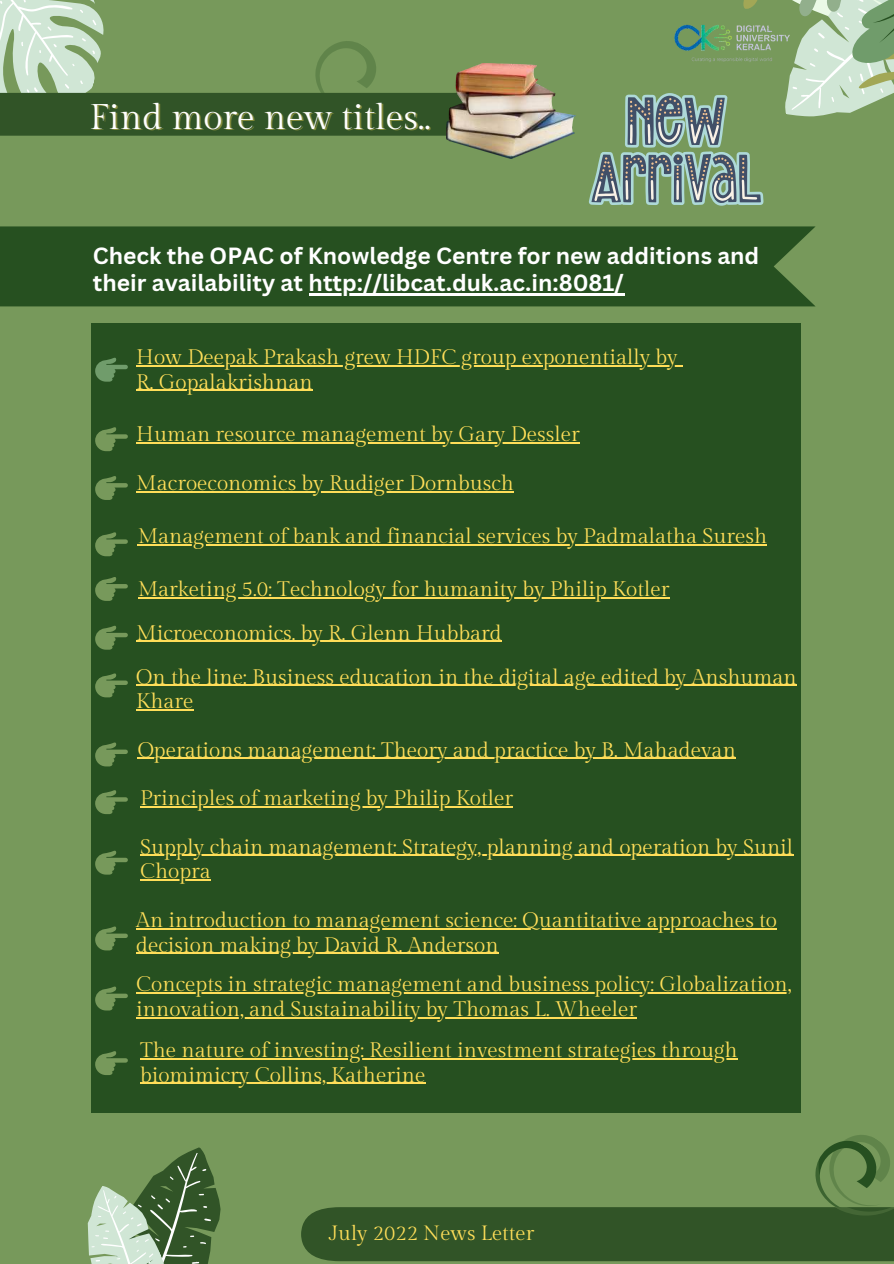
<style>
.page{position:relative;width:894px;height:1264px;background:#fff}
.page>*{position:absolute;margin:0;border:0;box-sizing:border-box;transform-origin:0 0}
.t1{font:35.7px "Gilda Display";color:#fff}
.t2{font:700 22.8px/27px "Canva Sans";color:#fff}
.t3{font:21px/24.8px "Gilda Display";color:#ffde59}
.t4{font:20.7px "Gilda Display";color:#ffde59}
</style>
<div class="page">
<div style="left:0;top:0;width:893px;height:1263px;background:#77995b"></div>
<svg style="left:87px;top:1147px;width:134px;height:116px"></svg>
<svg style="left:301px;top:1135px;width:592px;height:126px"></svg>
<svg style="left:0;top:0;width:496px;height:136px"></svg>
<div style="left:0;top:226px;width:588px;height:80px;background:#265020"></div>
<img style="left:446px;top:64px;width:129px;height:94px">
<div style="left:91px;top:323px;width:709px;height:789px;background:#265020"></div>
<svg style="left:95px;top:357px;width:33px;height:24px"></svg>
<svg style="left:95px;top:427px;width:33px;height:24px"></svg>
<svg style="left:95px;top:476px;width:33px;height:24px"></svg>
<svg style="left:95px;top:532px;width:33px;height:24px"></svg>
<svg style="left:95px;top:577px;width:33px;height:24px"></svg>
<svg style="left:95px;top:673px;width:33px;height:24px"></svg>
<svg style="left:95px;top:742px;width:33px;height:24px"></svg>
<svg style="left:95px;top:790px;width:33px;height:24px"></svg>
<svg style="left:95px;top:850px;width:33px;height:24px"></svg>
<svg style="left:95px;top:926px;width:33px;height:24px"></svg>
<svg style="left:95px;top:986px;width:33px;height:24px"></svg>
<svg style="left:95px;top:1051px;width:33px;height:24px"></svg>
<svg style="left:95px;top:625px;width:33px;height:24px"></svg>
<hr style="left:308px;top:293px;width:316px;height:3px;background:#fff">
<hr style="left:136px;top:365px;width:541px;height:1px;background:#ffde59">
<svg style="left:588px;top:0;width:305px;height:506px"></svg>
<hr style="left:136px;top:390px;width:176px;height:1px;background:#ffde59">
<hr style="left:136px;top:442px;width:443px;height:2px;background:#ffde59">
<hr style="left:136px;top:491px;width:378px;height:1px;background:#ffde59">
<hr style="left:136px;top:640px;width:365px;height:2px;background:#ffde59">
<hr style="left:138px;top:544px;width:629px;height:1px;background:#ffde59">
<hr style="left:138px;top:597px;width:531px;height:1px;background:#ffde59">
<hr style="left:136px;top:684px;width:660px;height:1px;background:#ffde59">
<hr style="left:136px;top:709px;width:57px;height:1px;background:#ffde59">
<hr style="left:138px;top:758px;width:597px;height:1px;background:#ffde59">
<hr style="left:140px;top:806px;width:373px;height:1px;background:#ffde59">
<hr style="left:140px;top:854px;width:653px;height:1px;background:#ffde59">
<hr style="left:140px;top:879px;width:71px;height:1px;background:#ffde59">
<hr style="left:136px;top:928px;width:640px;height:1px;background:#ffde59">
<hr style="left:136px;top:952px;width:362px;height:1px;background:#ffde59">
<hr style="left:140px;top:1057px;width:597px;height:2px;background:#ffde59">
<hr style="left:140px;top:1082px;width:285px;height:1px;background:#ffde59">
<hr style="left:136px;top:992px;width:655px;height:1px;background:#ffde59">
<hr style="left:136px;top:1017px;width:501px;height:1px;background:#ffde59">
<h1 class="t1" style="left:89px;top:97px;width:342px">Find more new titles..</h1>
<p class="t2" style="left:93px;top:242px;width:667px">Check the OPAC of Knowledge Centre for new additions and their availability at http://libcat.duk.ac.in:8081/</p>
<p class="t3" style="left:136px;top:345px;width:542px">How Deepak Prakash grew HDFC group exponentially by<br>R. Gopalakrishnan</p>
<p class="t3" style="left:136px;top:423px;width:445px">Human resource management by Gary Dessler</p>
<p class="t3" style="left:136px;top:471px;width:379px">Macroeconomics by Rudiger Dornbusch</p>
<p class="t3" style="left:138px;top:524px;width:630px">Management of bank and financial services by Padmalatha Suresh</p>
<p class="t3" style="left:138px;top:577px;width:533px">Marketing 5.0: Technology for humanity by Philip Kotler</p>
<p class="t3" style="left:136px;top:621px;width:367px">Microeconomics. by R. Glenn Hubbard</p>
<p class="t3" style="left:136px;top:664px;width:661px">On the line: Business education in the digital age edited by Anshuman<br>Khare</p>
<p class="t3" style="left:138px;top:738px;width:599px">Operations management: Theory and practice by B. Mahadevan</p>
<p class="t3" style="left:140px;top:786px;width:374px">Principles of marketing by Philip Kotler</p>
<p class="t3" style="left:140px;top:834px;width:654px">Supply chain management: Strategy, planning and operation by Sunil<br>Chopra</p>
<p class="t3" style="left:136px;top:908px;width:642px">An introduction to management science: Quantitative approaches to decision making by David R. Anderson</p>
<p class="t3" style="left:136px;top:972px;width:656px">Concepts in strategic management and business policy: Globalization, innovation, and Sustainability by Thomas L. Wheeler</p>
<p class="t3" style="left:140px;top:1038px;width:599px">The nature of investing: Resilient investment strategies through biomimicry Collins, Katherine</p>
<p class="t4" style="left:328px;top:1221px;width:207px">July 2022 News Letter</p>
</div>
